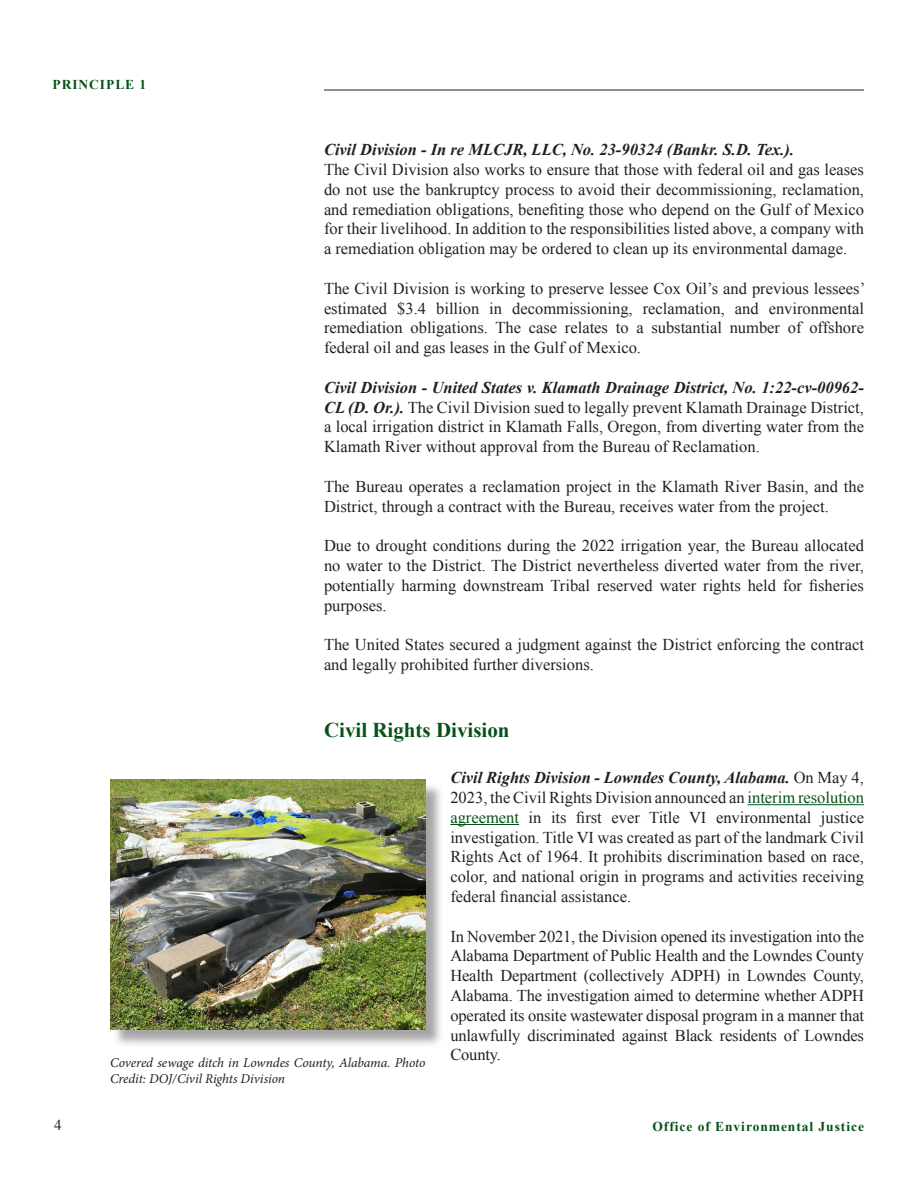
<style>
.page{position:relative;width:918px;height:1188px;background:#fff}
.page>*{position:absolute;margin:0;border:0;box-sizing:border-box;transform-origin:0 0}
.t1{font:700 21px "Times New Roman";color:#065118}
.t2{font:16.5px/19.8px "Times New Roman";color:#231f20;text-align:justify}
.t3{font:italic 700 16.5px "Times New Roman";color:#231f20}
.t4{font:15px "Times New Roman";color:#231f20}
.t5{font:italic 13.5px/16.2px "Minion Pro";letter-spacing:-.01em;color:#231f20}
.t6{font:700 13.5px "Times New Roman";letter-spacing:.07em;color:#065118}
.s1{font-weight:700;font-style:italic}
.s2{color:#065118}
</style>
<div class="page">
<hr style="left:324px;top:90px;width:540px;height:1px;background:#231f20">
<hr style="left:748px;top:804px;width:116px;height:1px;background:#065118">
<hr style="left:450px;top:824px;width:69px;height:1px;background:#065118">
<div style="left:112px;top:782px;width:333px;height:266px;background:#231f20;opacity:.4"></div>
<img style="left:110px;top:780px;width:316px;height:249px">
<p class="t6" style="left:52px;top:75px;width:95px">PRINCIPLE 1</p>
<p class="t3" style="left:324px;top:138px;width:472px">Civil Division - In re MLCJR, LLC, No. 23-90324 (Bankr. S.D. Tex.).</p>
<p class="t2" style="left:324px;top:159px;width:542px">The Civil Division also works to ensure that those with federal oil and gas leases do not use the bankruptcy process to avoid their decommissioning, reclamation, and remediation obligations, benefiting those who depend on the Gulf of Mexico for their livelihood. In addition to the responsibilities listed above, a company with a remediation obligation may be ordered to clean up its environmental damage.</p>
<p class="t2" style="left:324px;top:278px;width:543px">The Civil Division is working to preserve lessee Cox Oil’s and previous lessees’ estimated $3.4 billion in decommissioning, reclamation, and environmental remediation obligations. The case relates to a substantial number of offshore federal oil and gas leases in the Gulf of Mexico.</p>
<p class="t2" style="left:324px;top:377px;width:542px"><span class="s1">Civil Division - United States v. Klamath Drainage District, No. 1:22-cv-00962- CL (D. Or.).</span> The Civil Division sued to legally prevent Klamath Drainage District, a local irrigation district in Klamath Falls, Oregon, from diverting water from the Klamath River without approval from the Bureau of Reclamation.</p>
<p class="t2" style="left:324px;top:476px;width:542px">The Bureau operates a reclamation project in the Klamath River Basin, and the<br>District, through a contract with the Bureau, receives water from the project.</p>
<p class="t2" style="left:324px;top:535px;width:542px">Due to drought conditions during the 2022 irrigation year, the Bureau allocated no water to the District. The District nevertheless diverted water from the river, potentially harming downstream Tribal reserved water rights held for fisheries purposes.</p>
<p class="t2" style="left:324px;top:634px;width:542px">The United States secured a judgment against the District enforcing the contract and legally prohibited further diversions.</p>
<p class="t1" style="left:324px;top:716px;width:187px">Civil Rights Division</p>
<p class="t5" style="left:110px;top:1055px;width:317px">Covered sewage ditch in Lowndes County, Alabama. Photo<br>Credit: DOJ/Civil Rights Division</p>
<p class="t2" style="left:450px;top:767px;width:415px"><span class="s1">Civil Rights Division - Lowndes County, Alabama.</span> On May 4, 2023, the Civil Rights Division announced an <span class="s2">interim resolution agreement</span> in its first ever Title VI environmental justice investigation. Title VI was created as part of the landmark Civil Rights Act of 1964. It prohibits discrimination based on race, color, and national origin in programs and activities receiving federal financial assistance.</p>
<p class="t2" style="left:450px;top:926px;width:415px">In November 2021, the Division opened its investigation into the Alabama Department of Public Health and the Lowndes County Health Department (collectively ADPH) in Lowndes County, Alabama. The investigation aimed to determine whether ADPH operated its onsite wastewater disposal program in a manner that unlawfully discriminated against Black residents of Lowndes County.</p>
<p class="t4" style="left:54px;top:1114px;width:9px">4</p>
<p class="t6" style="left:653px;top:1117px;width:213px">Office of Environmental Justice</p>
</div>
